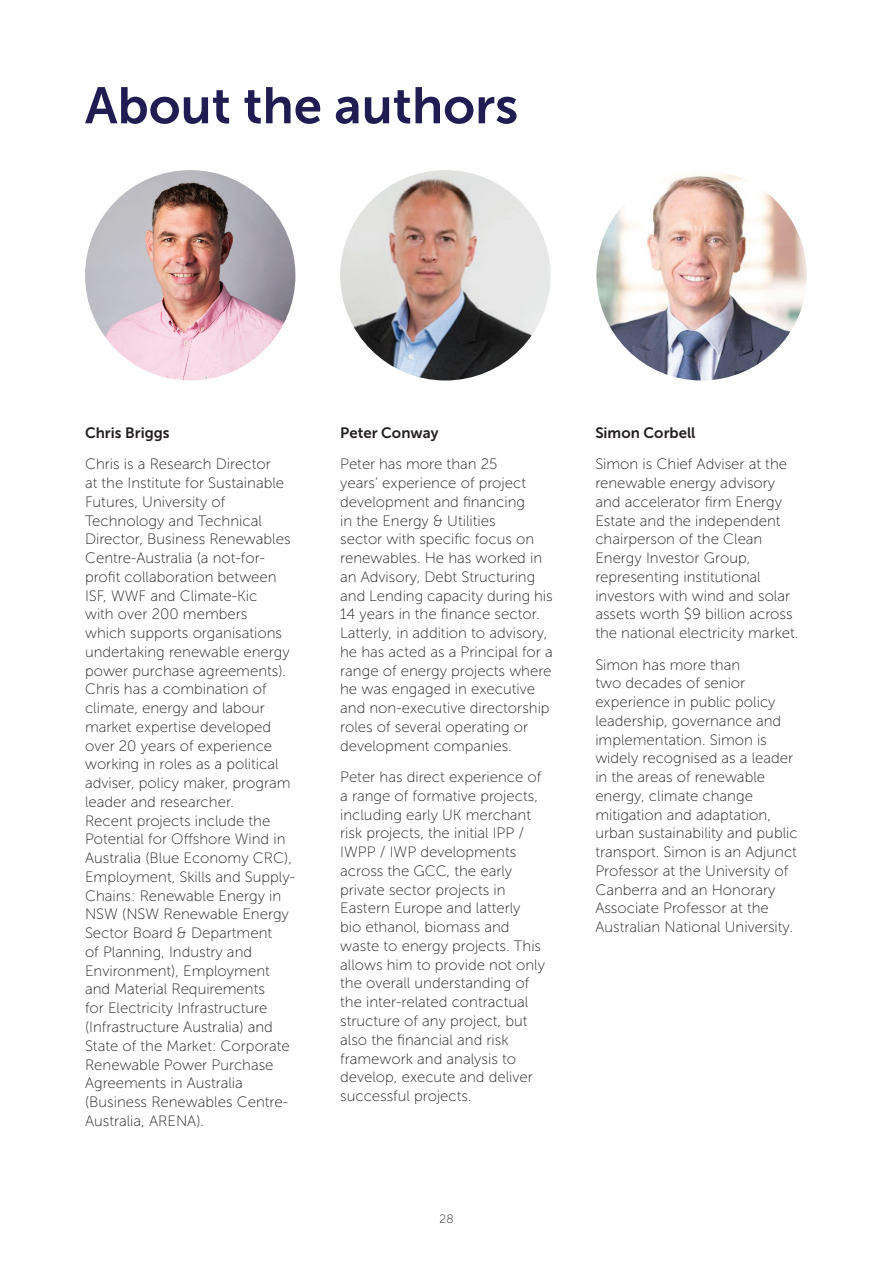
<style>
.page{position:relative;width:893px;height:1263px;background:#fff}
.page>*{position:absolute;margin:0;border:0;box-sizing:border-box;transform-origin:0 0}
.t1{font:51px "Museo Sans 700";color:#211c52}
.t2{font:15px/18.8px "Museo Sans 100";color:#231f20}
.t3{font:15px "Museo Sans 700";color:#231f20}
.t4{font:12px "Museo Sans 100";color:#231f20}
</style>
<div class="page">
<img style="left:85px;top:170px;width:210px;height:210px;border-radius:105px">
<img style="left:340px;top:170px;width:211px;height:210px;border-radius:105px">
<img style="left:596px;top:170px;width:211px;height:210px;border-radius:105px">
<h1 class="t1" style="left:85px;top:77px;width:435px">About the authors</h1>
<p class="t3" style="left:85px;top:424px;width:86px">Chris Briggs</p>
<p class="t2" style="left:85px;top:455px;width:211px">Chris is a Research Director<br>at the Institute for Sustainable<br>Futures, University of<br>Technology and Technical<br>Director, Business Renewables<br>Centre-Australia (a not-for&shy;profit collaboration between<br>ISF, WWF and Climate-Kic<br>with over 200 members<br>which supports organisations undertaking renewable energy power purchase agreements).<br>Chris has a combination of climate, energy and labour market expertise developed over 20 years of experience working in roles as a political adviser, policy maker, program leader and researcher.<br>Recent projects include the<br>Potential for Offshore Wind in<br>Australia (Blue Economy CRC),<br>Employment, Skills and Supply-<br>Chains: Renewable Energy in<br>NSW (NSW Renewable Energy<br>Sector Board &amp; Department<br>of Planning, Industry and<br>Environment), Employment and Material Requirements<br>for Electricity Infrastructure (Infrastructure Australia) and<br>State of the Market: Corporate<br>Renewable Power Purchase<br>Agreements in Australia (Business Renewables Centre-<br>Australia, ARENA).</p>
<p class="t3" style="left:340px;top:424px;width:100px">Peter Conway</p>
<p class="t2" style="left:340px;top:455px;width:214px">Peter has more than 25<br>years’ experience of project development and financing<br>in the Energy &amp; Utilities<br>sector with specific focus on renewables. He has worked in an Advisory, Debt Structuring and Lending capacity during his<br>14 years in the finance sector.<br>Latterly, in addition to advisory, he has acted as a Principal for a range of energy projects where he was engaged in executive and non-executive directorship roles of several operating or development companies.</p>
<p class="t2" style="left:340px;top:768px;width:206px">Peter has direct experience of a range of formative projects, including early UK merchant risk projects, the initial IPP /<br>IWPP / IWP developments across the GCC, the early private sector projects in<br>Eastern Europe and latterly bio ethanol, biomass and waste to energy projects. This allows him to provide not only the overall understanding of the inter-related contractual structure of any project, but also the financial and risk framework and analysis to develop, execute and deliver successful projects.</p>
<p class="t3" style="left:595px;top:424px;width:102px">Simon Corbell</p>
<p class="t2" style="left:595px;top:455px;width:205px">Simon is Chief Adviser at the renewable energy advisory and accelerator firm Energy<br>Estate and the independent chairperson of the Clean<br>Energy Investor Group, representing institutional investors with wind and solar assets worth $9 billion across the national electricity market.</p>
<p class="t2" style="left:595px;top:655px;width:204px">Simon has more than<br>two decades of senior experience in public policy leadership, governance and implementation. Simon is widely recognised as a leader in the areas of renewable energy, climate change mitigation and adaptation, urban sustainability and public transport. Simon is an Adjunct<br>Professor at the University of<br>Canberra and an Honorary<br>Associate Professor at the<br>Australian National University.</p>
<p class="t4" style="left:439px;top:1213px;width:16px">28</p>
</div>
